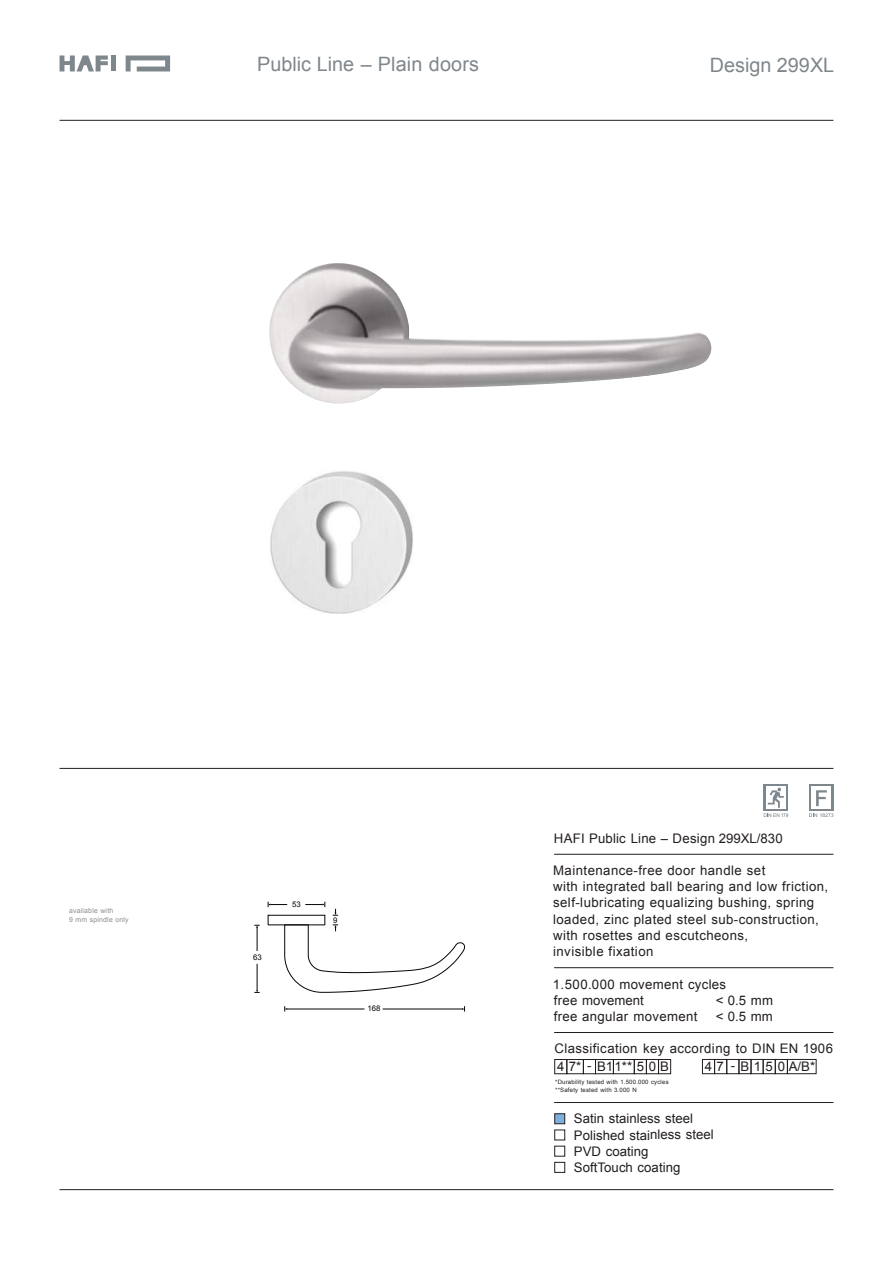
<style>
.page{position:relative;width:893px;height:1263px;background:#fff}
.page>*{position:absolute;margin:0;border:0;box-sizing:border-box;transform-origin:0 0}
.t1{font:19.8px "Arial";letter-spacing:.005em;color:#7f878c}
.t2{font:19.8px "Arial";color:#7e878c}
.t3{font:13.2px/16.2px "Arial";letter-spacing:.035em;color:#231e1d}
.t4{font:13.2px/16.2px "Arial";letter-spacing:.005em;color:#231e1d}
.t5{font:13.2px "Arial";letter-spacing:.01em;color:#231e1d}
.t6{font:13.2px "Arial";letter-spacing:.325em;color:#221e1f}
.t7{font:7.8px "Arial";color:#070505}
.t8{font:6.9px/8.6px "Arial";letter-spacing:.025em;color:#898f94}
.t9{font:6px/8.2px "Arial";letter-spacing:.03em;color:#231e1d}
</style>
<div class="page">
<img style="left:269px;top:263px;width:442px;height:141px">
<hr style="left:554px;top:854px;width:279px;height:1px;background:#231e1d">
<hr style="left:60px;top:120px;width:773px;height:1px;background:#231e1d">
<hr style="left:60px;top:1189px;width:773px;height:1px;background:#231e1d">
<hr style="left:60px;top:768px;width:773px;height:1px;background:#231e1d">
<svg style="left:60px;top:55px;width:48px;height:16px"></svg>
<svg style="left:126px;top:55px;width:44px;height:16px"></svg>
<div style="left:111px;top:55px;width:5px;height:16px;background:#7e878c"></div>
<svg style="left:809px;top:784px;width:24px;height:27px"></svg>
<div style="left:811px;top:787px;width:20px;height:22px;background:#fff"></div>
<svg style="left:816px;top:790px;width:11px;height:16px"></svg>
<svg style="left:809px;top:813px;width:24px;height:4px"></svg>
<svg style="left:254px;top:964px;width:6px;height:29px"></svg>
<svg style="left:254px;top:925px;width:6px;height:26px"></svg>
<svg style="left:268px;top:902px;width:197px;height:110px"></svg>
<svg style="left:764px;top:784px;width:24px;height:4px"></svg>
<div style="left:766px;top:787px;width:20px;height:22px;background:#fff"></div>
<svg style="left:764px;top:788px;width:24px;height:29px"></svg>
<img style="left:270px;top:471px;width:143px;height:143px">
<hr style="left:554px;top:967px;width:279px;height:1px;background:#231e1d">
<hr style="left:554px;top:1032px;width:279px;height:1px;background:#231e1d">
<div style="left:555px;top:1059px;width:12px;height:15px;border:1px solid #231e1d"></div>
<div style="left:567px;top:1059px;width:16px;height:15px;border:1px solid #231e1d"></div>
<div style="left:595px;top:1059px;width:19px;height:15px;border:1px solid #231e1d"></div>
<div style="left:613px;top:1059px;width:21px;height:15px;border:1px solid #231e1d"></div>
<div style="left:634px;top:1059px;width:13px;height:15px;border:1px solid #231e1d"></div>
<div style="left:646px;top:1059px;width:13px;height:15px;border:1px solid #231e1d"></div>
<div style="left:658px;top:1059px;width:13px;height:15px;border:1px solid #231e1d"></div>
<div style="left:583px;top:1059px;width:13px;height:15px;border:1px solid #231e1d"></div>
<div style="left:787px;top:1059px;width:29px;height:15px;border:1px solid #231d1b"></div>
<div style="left:702px;top:1059px;width:13px;height:15px;border:1px solid #231e1d"></div>
<div style="left:714px;top:1059px;width:13px;height:15px;border:1px solid #231e1d"></div>
<div style="left:763px;top:1059px;width:12px;height:15px;border:1px solid #231e1d"></div>
<div style="left:775px;top:1059px;width:12px;height:15px;border:1px solid #231e1d"></div>
<div style="left:727px;top:1059px;width:12px;height:15px;border:1px solid #231e1d"></div>
<div style="left:739px;top:1059px;width:12px;height:15px;border:1px solid #231e1d"></div>
<div style="left:751px;top:1059px;width:12px;height:15px;border:1px solid #231e1d"></div>
<hr style="left:554px;top:1102px;width:279px;height:1px;background:#231e1d">
<div style="left:555px;top:1113px;width:10px;height:11px;background:#7cafde;border:1px solid #231e1d"></div>
<div style="left:555px;top:1130px;width:10px;height:10px;background:#fff;border:1px solid #231e1d"></div>
<div style="left:555px;top:1146px;width:10px;height:10px;border:1px solid #231e1d"></div>
<div style="left:555px;top:1162px;width:10px;height:10px;background:#fff;border:1px solid #231e1d"></div>
<h1 class="t1" style="left:257px;top:52px;width:223px">Public Line – Plain doors</h1>
<h1 class="t2" style="left:710px;top:52px;width:126px">Design 299XL</h1>
<p class="t8" style="left:69px;top:907px;width:61px">available with<br>9 mm spindle only</p>
<p class="t7" style="left:253px;top:952px;width:10px">63</p>
<p class="t7" style="left:292px;top:899px;width:10px">53</p>
<p class="t7" style="left:333px;top:915px;width:6px">9</p>
<p class="t7" style="left:368px;top:1003px;width:15px">168</p>
<p class="t5" style="left:554px;top:829px;width:230px">HAFI Public Line – Design 299XL/830</p>
<p class="t3" style="left:553px;top:862px;width:277px">Maintenance-free door handle set<br>with integrated ball bearing and low friction, self-lubricating equalizing bushing, spring loaded, zinc plated steel sub-construction, with rosettes and escutcheons,<br>invisible fixation</p>
<p class="t3" style="left:553px;top:976px;width:175px">1.500.000 movement cycles free movement</p>
<p class="t3" style="left:716px;top:992px;width:59px">&lt; 0.5 mm</p>
<p class="t3" style="left:554px;top:1008px;width:145px">free angular movement</p>
<p class="t3" style="left:716px;top:1008px;width:59px">&lt; 0.5 mm</p>
<p class="t3" style="left:554px;top:1041px;width:280px">Classification key according to DIN EN 1906</p>
<p class="t6" style="left:557px;top:1058px;width:113px">47* - B11**50B</p>
<p class="t9" style="left:555px;top:1078px;width:115px">*Durability tested with 1.500.000 cycles **Safety tested with 3.000 N</p>
<p class="t6" style="left:705px;top:1058px;width:112px">47 -B150A/B*</p>
<p class="t4" style="left:574px;top:1111px;width:141px">Satin stainless steel<br>Polished stainless steel<br>PVD coating<br>SoftTouch coating</p>
</div>
